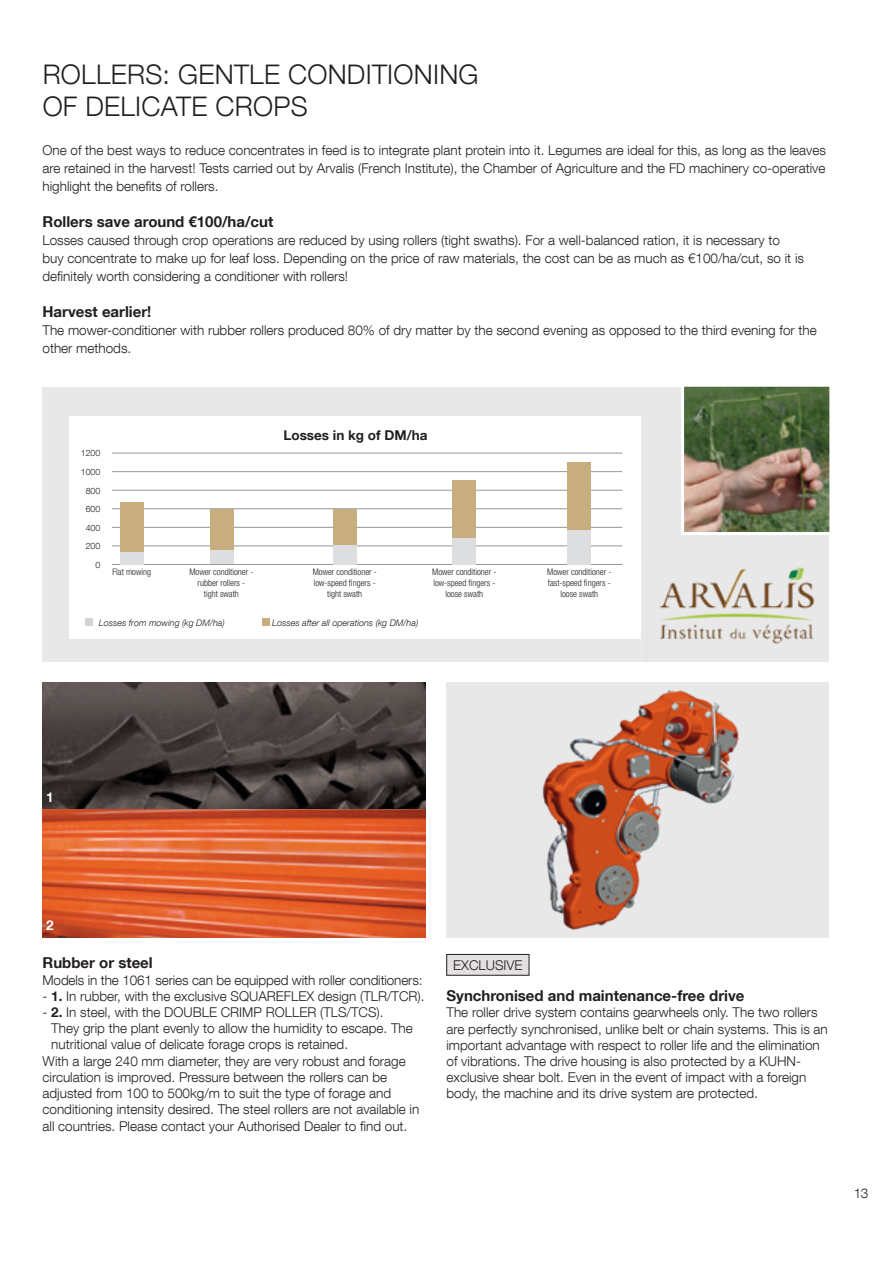
<style>
.page{position:relative;width:893px;height:1263px;background:#fff}
.page>*{position:absolute;margin:0;border:0;box-sizing:border-box;transform-origin:0 0}
.t1{font:300 27px/32.4px "Helvetica Neue LT Com";letter-spacing:.01em;color:#231f20}
.t2{font:700 15px "Helvetica Neue LT Com";color:#231f20}
.t3{font:300 13.5px/18px "Helvetica Neue LT Com";color:#231f20}
.t4{font:700 13.5px "Helvetica Neue LT Com";color:#231f20}
.t5{font:700 13.5px "Helvetica Neue LT Com";color:#fff}
.t6{font:300 condensed 9px/10.8px "Helvetica Neue LT Com";color:#231f20;text-align:center}
.t7{font:italic 300 9px "Helvetica Neue LT Com";color:#231f20}
.t8{font:300 8.7px/18.6px "Helvetica Neue LT Com";color:#231f20;text-align:right}
.s1{font-weight:700}
</style>
<div class="page">
<div style="left:43px;top:387px;width:786px;height:275px;background:#e8e8e8"></div>
<img style="left:43px;top:682px;width:382px;height:255px">
<div style="left:446px;top:682px;width:383px;height:255px;background:#e8e8e8"></div>
<img style="left:542px;top:690px;width:197px;height:240px">
<div style="left:70px;top:416px;width:571px;height:222px;background:#fff"></div>
<hr style="left:112px;top:453px;width:510px;height:1px;background:#949699">
<hr style="left:112px;top:471px;width:510px;height:1px;background:#949699">
<hr style="left:112px;top:490px;width:510px;height:1px;background:#949699">
<hr style="left:112px;top:508px;width:510px;height:1px;background:#949699">
<hr style="left:112px;top:527px;width:510px;height:1px;background:#949699">
<hr style="left:112px;top:546px;width:510px;height:1px;background:#949699">
<hr style="left:112px;top:564px;width:510px;height:1px;background:#949699">
<div style="left:120px;top:551px;width:24px;height:13px;background:#dcdedf"></div>
<div style="left:210px;top:549px;width:24px;height:15px;background:#dcdedf"></div>
<div style="left:333px;top:544px;width:24px;height:20px;background:#dcdedf"></div>
<div style="left:452px;top:538px;width:24px;height:26px;background:#dcdedf"></div>
<div style="left:567px;top:530px;width:24px;height:34px;background:#dcdedf"></div>
<div style="left:120px;top:502px;width:24px;height:49px;background:#c8ae7e"></div>
<div style="left:210px;top:509px;width:24px;height:40px;background:#c8ae7e"></div>
<div style="left:333px;top:509px;width:24px;height:35px;background:#c8ae7e"></div>
<div style="left:452px;top:481px;width:24px;height:57px;background:#c8ae7e"></div>
<div style="left:567px;top:463px;width:24px;height:67px;background:#c8ae7e"></div>
<div style="left:86px;top:619px;width:7px;height:7px;background:#d1d3d5"></div>
<div style="left:262px;top:619px;width:7px;height:7px;background:#c8ae7e"></div>
<img style="left:685px;top:388px;width:143px;height:143px">
<div style="left:681px;top:384px;width:151px;height:151px;border:3px solid #fff"></div>
<img style="left:660px;top:567px;width:155px;height:77px">
<div style="left:447px;top:954px;width:82px;height:21px;background:#e2e0e2"></div>
<div style="left:446px;top:954px;width:83px;height:21px;border:1px solid #231f20"></div>
<h1 class="t1" style="left:43px;top:57px;width:437px">ROLLERS: GENTLE CONDITIONING<br>OF DELICATE CROPS</h1>
<p class="t3" style="left:43px;top:141px;width:785px;text-align:justify">One of the best ways to reduce concentrates in feed is to integrate plant protein into it. Legumes are ideal for this, as long as the leaves are retained in the harvest! Tests carried out by Arvalis (French Institute), the Chamber of Agriculture and the FD machinery co-operative highlight the benefits of rollers.</p>
<p class="t2" style="left:43px;top:212px;width:232px">Rollers save around €100/ha/cut</p>
<p class="t3" style="left:43px;top:231px;width:763px">Losses caused through crop operations are reduced by using rollers (tight swaths). For a well-balanced ration, it is necessary to buy concentrate to make up for leaf loss. Depending on the price of raw materials, the cost can be as much as €100/ha/cut, so it is definitely worth considering a conditioner with rollers!</p>
<p class="t2" style="left:43px;top:302px;width:110px">Harvest earlier!</p>
<p class="t3" style="left:43px;top:321px;width:776px">The mower-conditioner with rubber rollers produced 80% of dry matter by the second evening as opposed to the third evening for the other methods.</p>
<p class="t4" style="left:283px;top:427px;width:146px">Losses in kg of DM/ha</p>
<p class="t8" style="left:81px;top:444px;width:21px">1200<br>1000<br>800<br>600<br>400<br>200<br>0</p>
<p class="t6" style="left:313px;top:566px;width:66px">Mower conditioner - low-speed fingers - tight swath</p>
<p class="t6" style="left:432px;top:566px;width:66px">Mower conditioner - low-speed fingers - loose swath</p>
<p class="t6" style="left:547px;top:566px;width:66px">Mower conditioner - fast-speed fingers - loose swath</p>
<p class="t6" style="left:112px;top:566px;width:40px">Flat mowing</p>
<p class="t6" style="left:189px;top:566px;width:66px">Mower conditioner - rubber rollers -<br>tight swath</p>
<p class="t7" style="left:99px;top:617px;width:128px">Losses from mowing (kg DM/ha)</p>
<p class="t7" style="left:272px;top:617px;width:148px">Losses after all operations (kg DM/ha)</p>
<p class="t5" style="left:46px;top:789px;width:9px">1</p>
<p class="t5" style="left:46px;top:916px;width:9px">2</p>
<p class="t2" style="left:43px;top:954px;width:112px">Rubber or steel</p>
<p class="t3" style="left:43px;top:970px;width:381px">Models in the 1061 series can be equipped with roller conditioners:</p>
<p class="t3" style="left:43px;top:987px;width:384px">- <span class="s1">1.</span> In rubber, with the exclusive SQUAREFLEX design (TLR/TCR).</p>
<p class="t3" style="left:43px;top:1003px;width:343px">- <span class="s1">2.</span> In steel, with the DOUBLE CRIMP ROLLER (TLS/TCS).</p>
<p class="t3" style="left:51px;top:1019px;width:363px">They grip the plant evenly to allow the humidity to escape. The</p>
<p class="t3" style="left:51px;top:1035px;width:298px">nutritional value of delicate forage crops is retained.</p>
<p class="t3" style="left:43px;top:1051px;width:365px">With a large 240 mm diameter, they are very robust and forage</p>
<p class="t3" style="left:43px;top:1068px;width:346px">circulation is improved. Pressure between the rollers can be</p>
<p class="t3" style="left:43px;top:1084px;width:350px">adjusted from 100 to 500kg/m to suit the type of forage and</p>
<p class="t3" style="left:43px;top:1100px;width:378px">conditioning intensity desired. The steel rollers are not available in</p>
<p class="t3" style="left:43px;top:1116px;width:366px">all countries. Please contact your Authorised Dealer to find out.</p>
<p class="t3" style="left:453px;top:955px;width:71px">EXCLUSIVE</p>
<p class="t2" style="left:446px;top:986px;width:300px">Synchronised and maintenance-free drive</p>
<p class="t3" style="left:446px;top:1004px;width:383px;line-height:16.2px">The roller drive system contains gearwheels only. The two rollers are perfectly synchronised, unlike belt or chain systems. This is an important advantage with respect to roller life and the elimination of vibrations. The drive housing is also protected by a KUHN&shy;exclusive shear bolt. Even in the event of impact with a foreign body, the machine and its drive system are protected.</p>
<p class="t3" style="left:854px;top:1184px;width:16px">13</p>
</div>
